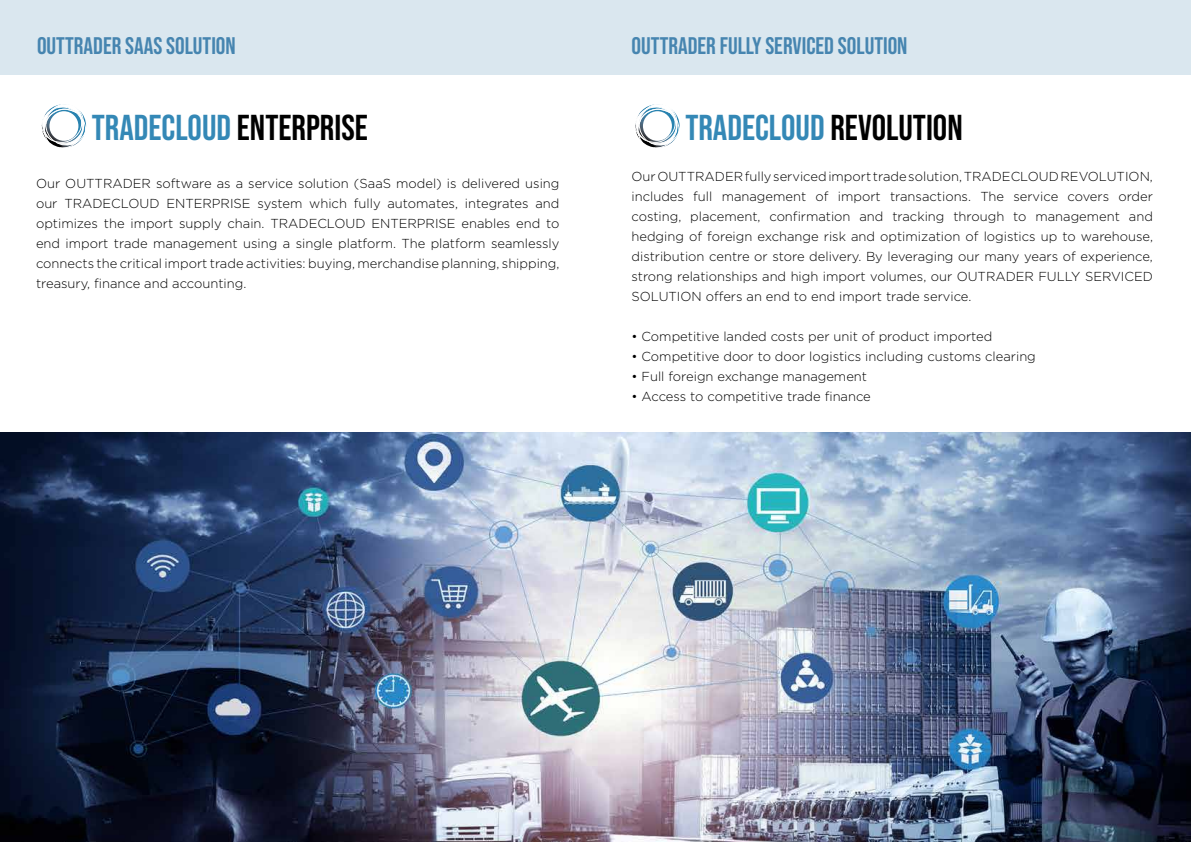
<style>
.page{position:relative;width:1191px;height:842px;background:#fff}
.page>*{position:absolute;margin:0;border:0;box-sizing:border-box;transform-origin:0 0}
.t1{font:36px "Bebas Neue";color:#3488b6}
.t2{font:24px "Bebas Neue";color:#4685b0}
.t3{font:300 13px/20px "Gotham HTF";color:#000;text-align:justify}
.s1{color:#000}
</style>
<div class="page">
<div style="left:0;top:0;width:1191px;height:75px;background:#dae7ef"></div>
<img style="left:0;top:432px;width:1191px;height:410px">
<svg style="left:41px;top:104px;width:46px;height:44px"></svg>
<svg style="left:635px;top:104px;width:45px;height:44px"></svg>
<h2 class="t2" style="left:37px;top:32px;width:200px">OUTTRADER SAAS SOLUTION</h2>
<h2 class="t2" style="left:631px;top:32px;width:277px">OUTTRADER FULLY SERVICED SOLUTION</h2>
<h1 class="t1" style="left:92px;top:107px;width:277px">TRADECLOUD <span class="s1">ENTERPRISE</span></h1>
<h1 class="t1" style="left:685px;top:107px;width:279px">TRADECLOUD <span class="s1">REVOLUTION</span></h1>
<p class="t3" style="left:36px;top:174px;width:525px">Our OUTTRADER software as a service solution (SaaS model) is delivered using our TRADECLOUD ENTERPRISE system which fully automates, integrates and optimizes the import supply chain. TRADECLOUD ENTERPRISE enables end to end import trade management using a single platform. The platform seamlessly connects the critical import trade activities: buying, merchandise planning, shipping, treasury, finance and accounting.</p>
<p class="t3" style="left:631px;top:166px;width:523px">Our OUTTRADER fully serviced import trade solution, TRADECLOUD REVOLUTION, includes full management of import transactions. The service covers order costing, placement, confirmation and tracking through to management and hedging of foreign exchange risk and optimization of logistics up to warehouse, distribution centre or store delivery. By leveraging our many years of experience, strong relationships and high import volumes, our OUTRADER FULLY SERVICED SOLUTION offers an end to end import trade service.</p>
<p class="t3" style="left:631px;top:326px;width:362px">• Competitive landed costs per unit of product imported</p>
<p class="t3" style="left:631px;top:346px;width:406px">• Competitive door to door logistics including customs clearing</p>
<p class="t3" style="left:631px;top:366px;width:237px">• Full foreign exchange management</p>
<p class="t3" style="left:631px;top:386px;width:241px">• Access to competitive trade finance</p>
</div>
